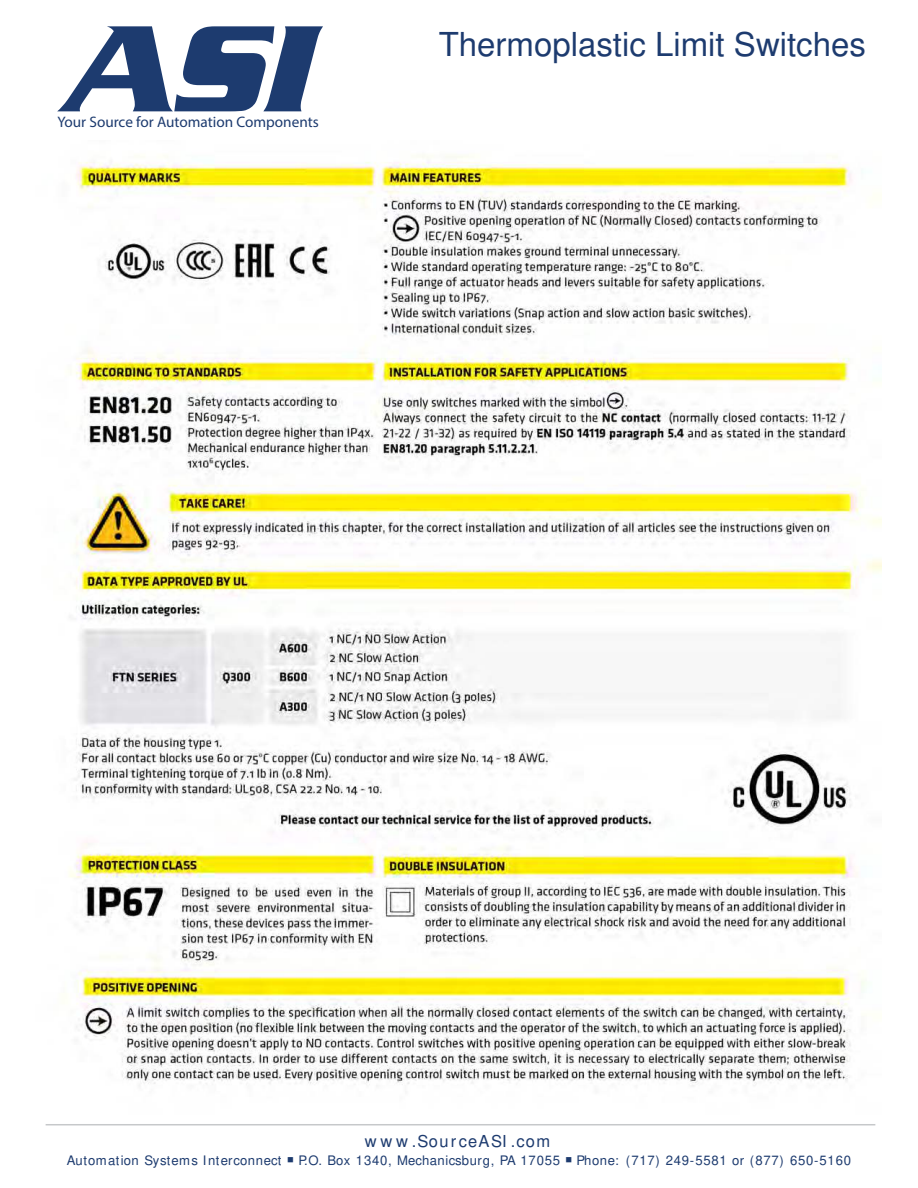
<style>
.page{position:relative;width:918px;height:1188px;background:#fff}
.page>*{position:absolute;margin:0;border:0;box-sizing:border-box;transform-origin:0 0}
.t1{font:33px "Arial";color:#1d3b6f}
.t2{font:700 16.5px "Verdana";letter-spacing:.085em;color:#1d3b6f}
.t3{font:15.3px "Myriad Pro";color:#1d3b6f}
.t4{font:13.2px "Verdana";letter-spacing:.05em;color:#1d3b6f}
</style>
<div class="page">
<svg style="left:57px;top:26px;width:266px;height:85px"></svg>
<hr style="left:46px;top:1124px;width:829px;height:1px;background:#c6c8ca">
<img style="left:69px;top:155px;width:813px;height:931px">
<p class="t3" style="left:57px;top:116px;width:263px">Your Source for Automation Components</p>
<h1 class="t1" style="left:439px;top:32px;width:429px">Thermoplastic Limit Switches</h1>
<p class="t2" style="left:365px;top:1132px;width:187px">w w w .SourceASI .com</p>
<p class="t4" style="left:67px;top:1155px;width:786px">Automation Systems Interconnect ■ P.O. Box 1340, Mechanicsburg, PA 17055 ■ Phone: (717) 249-5581 or (877) 650-5160</p>
</div>
